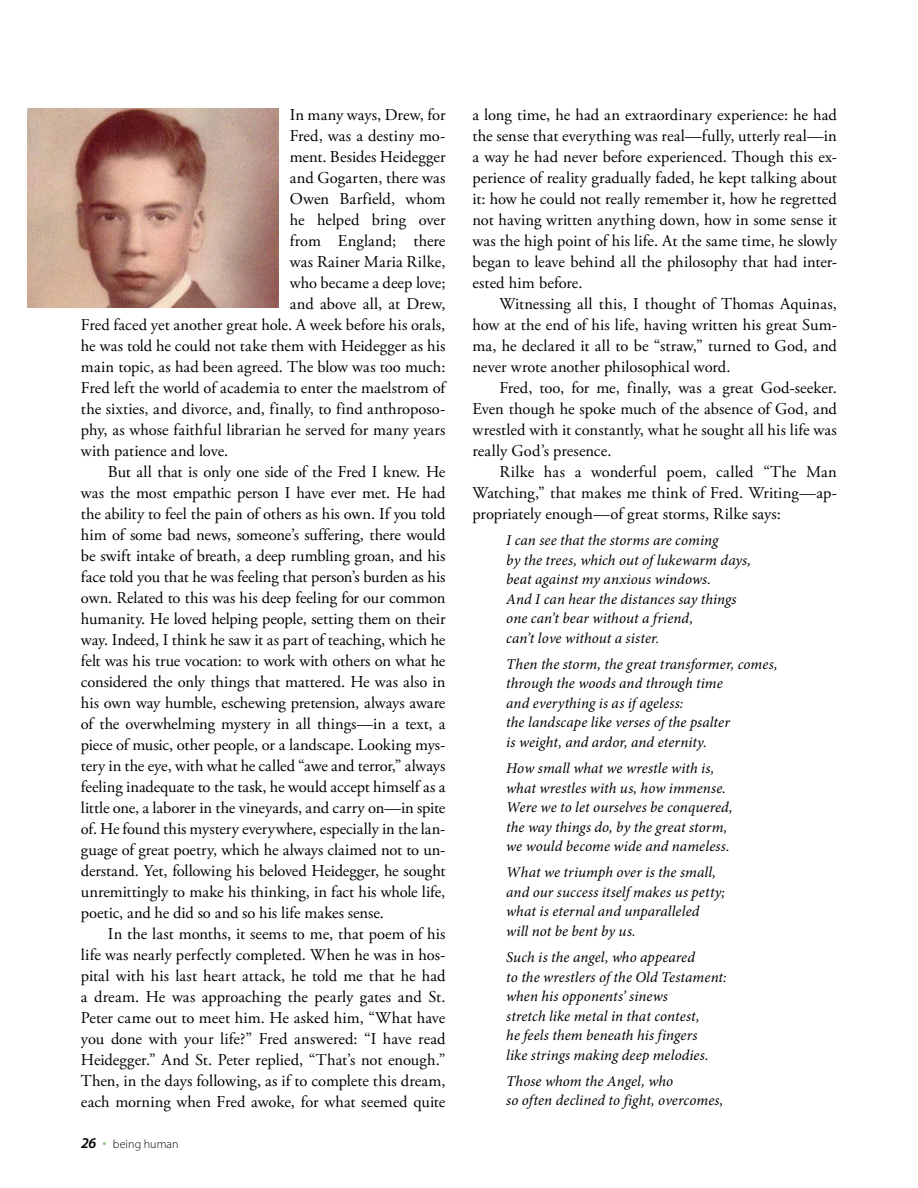
<style>
.page{position:relative;width:918px;height:1188px;background:#fff}
.page>*{position:absolute;margin:0;border:0;box-sizing:border-box;transform-origin:0 0}
.t1{font:16.5px/21px "Adobe Garamond Pro";letter-spacing:-.005em;color:#000;text-align:justify}
.t2{font:italic 15px/19.5px "Minion Pro";letter-spacing:.005em;color:#000}
.t3{font:300 12px "Myriad Pro";letter-spacing:.005em;color:#000}
.s1{font-weight:600;font-style:italic;font-size:15px}
.s2{font-size:16.5px;color:#87c879}
</style>
<div class="page">
<img style="left:27px;top:108px;width:252px;height:200px">
<p class="t1" style="left:290px;top:105px;width:157px">In many ways, Drew, for</p>
<p class="t1" style="left:290px;top:126px;width:157px">Fred, was a destiny mo-</p>
<p class="t1" style="left:290px;top:147px;width:157px">ment. Besides Heidegger</p>
<p class="t1" style="left:290px;top:168px;width:157px">and Gogarten, there was</p>
<p class="t1" style="left:290px;top:189px;width:157px">Owen Barfield, whom</p>
<p class="t1" style="left:290px;top:210px;width:157px">he helped bring over</p>
<p class="t1" style="left:290px;top:231px;width:157px">from England; there</p>
<p class="t1" style="left:290px;top:252px;width:157px">was Rainer Maria Rilke,</p>
<p class="t1" style="left:290px;top:273px;width:157px">who became a deep love;</p>
<p class="t1" style="left:290px;top:294px;width:157px">and above all, at Drew,</p>
<p class="t1" style="left:81px;top:315px;width:366px">Fred faced yet another great hole. A week before his orals,</p>
<p class="t1" style="left:81px;top:336px;width:366px">he was told he could not take them with Heidegger as his</p>
<p class="t1" style="left:81px;top:357px;width:366px">main topic, as had been agreed. The blow was too much:</p>
<p class="t1" style="left:81px;top:378px;width:366px">Fred left the world of academia to enter the maelstrom of</p>
<p class="t1" style="left:81px;top:399px;width:366px">the sixties, and divorce, and, finally, to find anthroposo-</p>
<p class="t1" style="left:81px;top:420px;width:366px">phy, as whose faithful librarian he served for many years</p>
<p class="t1" style="left:81px;top:441px;width:149px">with patience and love.</p>
<p class="t1" style="left:108px;top:462px;width:339px">But all that is only one side of the Fred I knew. He</p>
<p class="t1" style="left:81px;top:483px;width:366px">was the most empathic person I have ever met. He had</p>
<p class="t1" style="left:81px;top:504px;width:366px">the ability to feel the pain of others as his own. If you told</p>
<p class="t1" style="left:81px;top:525px;width:366px">him of some bad news, someone’s suffering, there would</p>
<p class="t1" style="left:81px;top:546px;width:366px">be swift intake of breath, a deep rumbling groan, and his</p>
<p class="t1" style="left:81px;top:567px;width:366px">face told you that he was feeling that person’s burden as his</p>
<p class="t1" style="left:81px;top:588px;width:366px">own. Related to this was his deep feeling for our common</p>
<p class="t1" style="left:81px;top:609px;width:366px">humanity. He loved helping people, setting them on their</p>
<p class="t1" style="left:81px;top:630px;width:366px">way. Indeed, I think he saw it as part of teaching, which he</p>
<p class="t1" style="left:81px;top:651px;width:366px">felt was his true vocation: to work with others on what he</p>
<p class="t1" style="left:81px;top:672px;width:366px">considered the only things that mattered. He was also in</p>
<p class="t1" style="left:81px;top:693px;width:366px">his own way humble, eschewing pretension, always aware</p>
<p class="t1" style="left:81px;top:714px;width:366px">of the overwhelming mystery in all things—in a text, a</p>
<p class="t1" style="left:81px;top:735px;width:366px">piece of music, other people, or a landscape. Looking mys-</p>
<p class="t1" style="left:81px;top:756px;width:366px">tery in the eye, with what he called “awe and terror,” always</p>
<p class="t1" style="left:81px;top:777px;width:366px">feeling inadequate to the task, he would accept himself as a</p>
<p class="t1" style="left:81px;top:798px;width:366px">little one, a laborer in the vineyards, and carry on—in spite</p>
<p class="t1" style="left:81px;top:819px;width:366px">of. He found this mystery everywhere, especially in the lan-</p>
<p class="t1" style="left:81px;top:840px;width:366px">guage of great poetry, which he always claimed not to un-</p>
<p class="t1" style="left:81px;top:861px;width:366px">derstand. Yet, following his beloved Heidegger, he sought</p>
<p class="t1" style="left:81px;top:882px;width:366px">unremittingly to make his thinking, in fact his whole life,</p>
<p class="t1" style="left:81px;top:903px;width:304px">poetic, and he did so and so his life makes sense.</p>
<p class="t1" style="left:108px;top:924px;width:339px">In the last months, it seems to me, that poem of his</p>
<p class="t1" style="left:81px;top:945px;width:366px">life was nearly perfectly completed. When he was in hos-</p>
<p class="t1" style="left:81px;top:966px;width:366px">pital with his last heart attack, he told me that he had</p>
<p class="t1" style="left:81px;top:987px;width:366px">a dream. He was approaching the pearly gates and St.</p>
<p class="t1" style="left:81px;top:1008px;width:366px">Peter came out to meet him. He asked him, “What have</p>
<p class="t1" style="left:81px;top:1029px;width:366px">you done with your life?” Fred answered: “I have read</p>
<p class="t1" style="left:81px;top:1050px;width:366px">Heidegger.” And St. Peter replied, “That’s not enough.”</p>
<p class="t1" style="left:81px;top:1071px;width:366px">Then, in the days following, as if to complete this dream,</p>
<p class="t1" style="left:81px;top:1092px;width:366px">each morning when Fred awoke, for what seemed quite</p>
<p class="t3" style="left:81px;top:1137px;width:99px"><span class="s1">26</span> <span class="s2">•</span> being human</p>
<p class="t1" style="left:472px;top:105px;width:366px">a long time, he had an extraordinary experience: he had the sense that everything was real—fully, utterly real—in a way he had never before experienced. Though this ex&shy;perience of reality gradually faded, he kept talking about it: how he could not really remember it, how he regretted not having written anything down, how in some sense it was the high point of his life. At the same time, he slowly began to leave behind all the philosophy that had inter&shy;ested him before.</p>
<p class="t1" style="left:472px;top:294px;width:366px;text-indent:27px">Witnessing all this, I thought of Thomas Aquinas, how at the end of his life, having written his great Sum&shy;ma, he declared it all to be “straw,” turned to God, and never wrote another philosophical word.</p>
<p class="t1" style="left:472px;top:378px;width:366px;text-indent:27px">Fred, too, for me, finally, was a great God-seeker.<br>Even though he spoke much of the absence of God, and wrestled with it constantly, what he sought all his life was really God’s presence.</p>
<p class="t1" style="left:472px;top:462px;width:366px;text-indent:27px">Rilke has a wonderful poem, called “The Man Watching,” that makes me think of Fred. Writing—ap&shy;propriately enough—of great storms, Rilke says:</p>
<p class="t2" style="left:506px;top:531px;width:246px">I can see that the storms are coming<br>by the trees, which out of lukewarm days, beat against my anxious windows.<br>And I can hear the distances say things one can’t bear without a friend,<br>can’t love without a sister.</p>
<p class="t2" style="left:506px;top:654px;width:273px">Then the storm, the great transformer, comes, through the woods and through time<br>and everything is as if ageless:<br>the landscape like verses of the psalter<br>is weight, and ardor, and eternity.</p>
<p class="t2" style="left:506px;top:759px;width:228px">How small what we wrestle with is, what wrestles with us, how immense.<br>Were we to let ourselves be conquered, the way things do, by the great storm, we would become wide and nameless.</p>
<p class="t2" style="left:506px;top:863px;width:220px">What we triumph over is the small, and our success itself makes us petty; what is eternal and unparalleled will not be bent by us.</p>
<p class="t2" style="left:506px;top:948px;width:222px">Such is the angel, who appeared<br>to the wrestlers of the Old Testament: when his opponents’ sinews<br>stretch like metal in that contest,<br>he feels them beneath his fingers<br>like strings making deep melodies.</p>
<p class="t2" style="left:506px;top:1071px;width:219px">Those whom the Angel, who<br>so often declined to fight, overcomes,</p>
</div>
